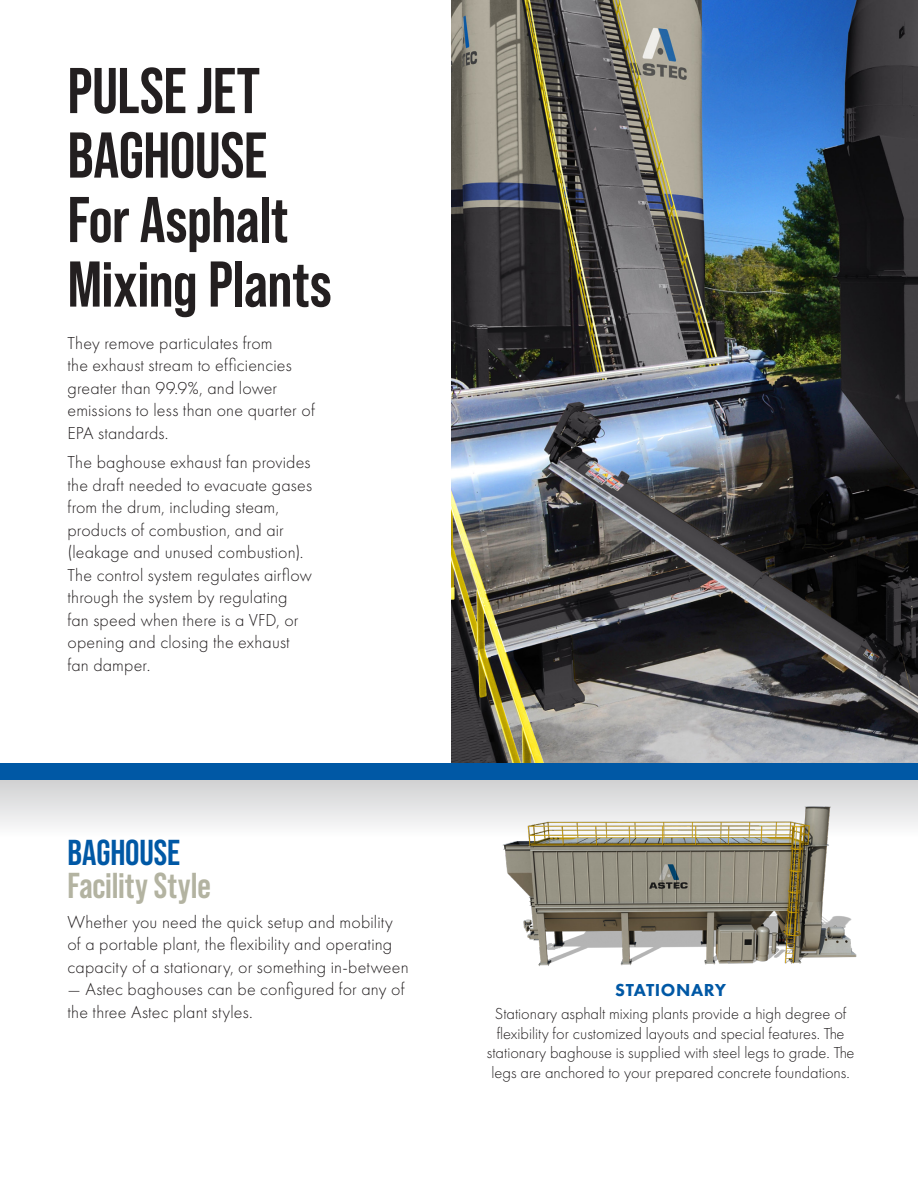
<style>
.page{position:relative;width:918px;height:1188px;background:#fff}
.page>*{position:absolute;margin:0;border:0;box-sizing:border-box;transform-origin:0 0}
.t1{font:700 64.5px/64.5px "Bebas Neue Pro";letter-spacing:-.005em;color:#231f20}
.t2{font:700 36px "Bebas Neue Pro";letter-spacing:-.005em;color:#b3b3a1}
.t3{font:700 36px "Bebas Neue Pro";color:#0058a5}
.t4{font:300 18px/22.5px "Futura PT";letter-spacing:.01em;color:#231f20}
.Features_-Header_No{font:800 18px "Futura PT";letter-spacing:.03em;color:#0058a5}
.t5{font:300 16.5px/19.8px "Futura PT";color:#231f20;text-align:center}
</style>
<div class="page">
<img style="left:452px;top:0;width:466px;height:764px">
<svg style="left:0;top:780px;width:918px;height:46px;background:#e0e1e2"></svg>
<img style="left:495px;top:785px;width:371px;height:181px">
<div style="left:0;top:764px;width:918px;height:16px;background:#0058a5"></div>
<p class="t1" style="left:68px;top:58px;width:201px">PULSE JET<br>BAGHOUSE</p>
<p class="t1" style="left:68px;top:187px;width:266px">For Asphalt<br>Mixing Plants</p>
<p class="t4" style="left:68px;top:332px;width:249px">They remove particulates from<br>the exhaust stream to efficiencies greater than 99.9%, and lower emissions to less than one quarter of<br>EPA standards.</p>
<p class="t4" style="left:68px;top:451px;width:246px">The baghouse exhaust fan provides the draft needed to evacuate gases from the drum, including steam, products of combustion, and air (leakage and unused combustion).<br>The control system regulates airflow through the system by regulating fan speed when there is a VFD, or opening and closing the exhaust fan damper.</p>
<p class="t3" style="left:68px;top:832px;width:114px">BAGHOUSE</p>
<p class="t2" style="left:68px;top:865px;width:145px">Facility Style</p>
<p class="t4" style="left:68px;top:910px;width:343px">Whether you need the quick setup and mobility of a portable plant, the flexibility and operating capacity of a stationary, or something in-between</p>
<p class="t4" style="left:68px;top:978px;width:339px">— Astec baghouses can be configured for any of the three Astec plant styles.</p>
<p class="Features_-Header_No" style="left:615px;top:979px;width:112px">STATIONARY</p>
<p class="t5" style="left:487px;top:1004px;width:369px">Stationary asphalt mixing plants provide a high degree of flexibility for customized layouts and special features. The stationary baghouse is supplied with steel legs to grade. The legs are anchored to your prepared concrete foundations.</p>
</div>
